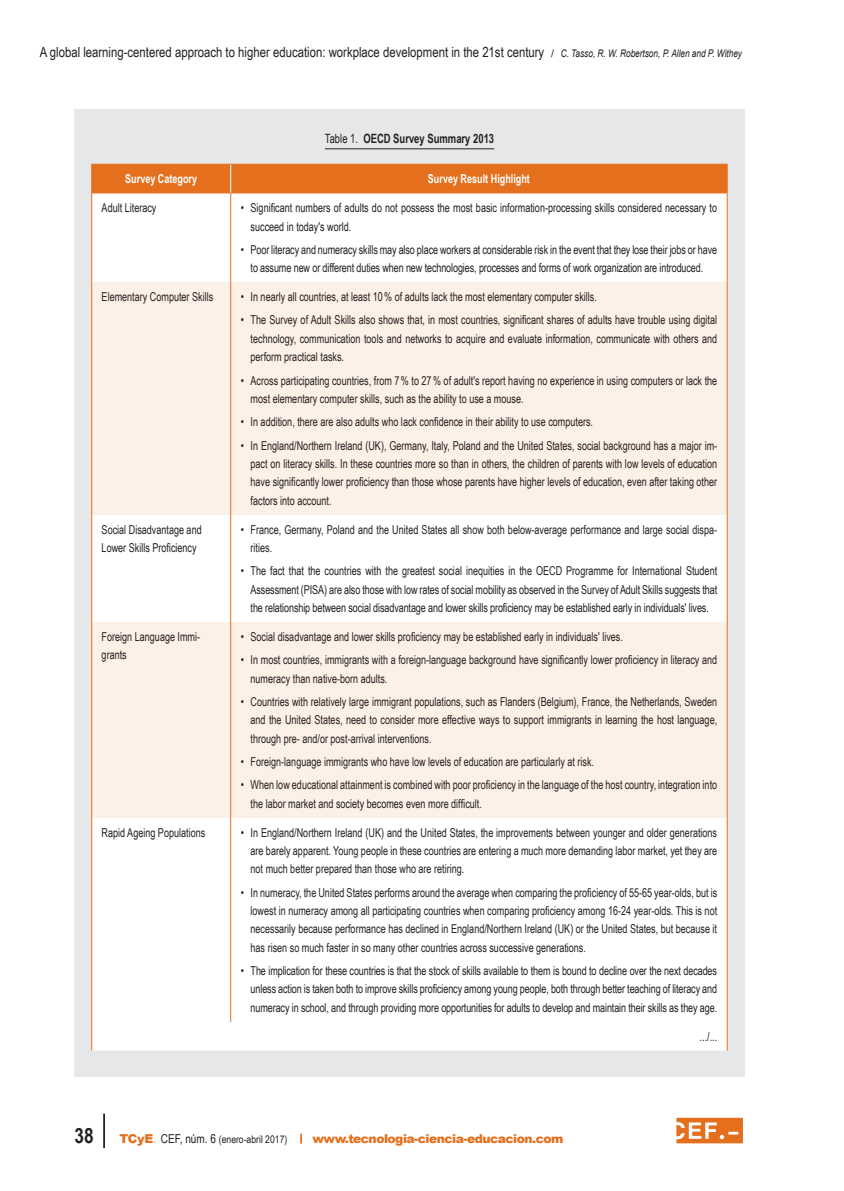
<style>
.page{position:relative;width:844px;height:1191px;background:#fff}
.page>*{position:absolute;margin:0;border:0;box-sizing:border-box;transform-origin:0 0}
.t1{font:14px "Arial Narrow";color:#231f20}
.texto_general{font:700 12.78px "Arial Narrow";color:#231f20;scale:.9 1}
.texto_general-2{font:12.25px/18.4px "Arial Narrow";color:#231f20;scale:.9 1}
.t2{font:900 12.25px "Arial";letter-spacing:-.04em;color:#e4701e}
.texto_general-3{font:700 12.25px "Arial Narrow";color:#fff;scale:.9 1}
.t3{font:10.5px "Arial Narrow";color:#231f20}
.s1{font-family:"Arial";font-size:10.5px}
.s2{font-family:"Arial";font-style:italic;font-size:10.5px}
.s3{font-weight:400}
.s4{font-weight:700;font-size:21px}
.s5{font-family:"Arial";font-weight:900;font-size:12.25px;color:#e4701e}
.s6{font-size:12.25px;color:#e4701e}
.s7{font-size:12.25px}
</style>
<div class="page">
<hr style="left:103px;top:1113px;width:2px;height:35px;background:#231f20">
<svg style="left:300px;top:1133px;width:2px;height:10px"></svg>
<svg style="left:676px;top:1117px;width:66px;height:26px;background:#ea9051"></svg>
<div style="left:74px;top:109px;width:670px;height:967px;background:#e6e7e9"></div>
<hr style="left:325px;top:148px;width:169px;height:1px;background:#231f20">
<div style="left:92px;top:193px;width:634px;height:857px;background:#fff"></div>
<svg style="left:92px;top:282px;width:634px;height:535px;background:#fdf3eb"></svg>
<hr style="left:91px;top:193px;width:1px;height:89px;background:#e4701e">
<hr style="left:230px;top:193px;width:1px;height:89px;background:#e4701e">
<hr style="left:726px;top:193px;width:1px;height:89px;background:#e4701e">
<hr style="left:91px;top:282px;width:1px;height:233px;background:#e4701e">
<hr style="left:230px;top:282px;width:1px;height:233px;background:#e4701e">
<hr style="left:726px;top:282px;width:1px;height:233px;background:#e4701e">
<hr style="left:91px;top:515px;width:1px;height:107px;background:#e4701e">
<hr style="left:230px;top:515px;width:1px;height:107px;background:#e4701e">
<hr style="left:726px;top:515px;width:1px;height:107px;background:#e4701e">
<hr style="left:91px;top:622px;width:1px;height:195px;background:#e4701e">
<hr style="left:230px;top:622px;width:1px;height:195px;background:#e4701e">
<hr style="left:726px;top:622px;width:1px;height:195px;background:#e4701e">
<hr style="left:91px;top:817px;width:1px;height:204px;background:#e4701e">
<hr style="left:230px;top:817px;width:1px;height:204px;background:#e4701e">
<hr style="left:726px;top:817px;width:1px;height:204px;background:#e4701e">
<svg style="left:91px;top:1021px;width:1px;height:29px"></svg>
<svg style="left:726px;top:1021px;width:1px;height:29px"></svg>
<div style="left:91px;top:164px;width:636px;height:29px;background:#e4701e"></div>
<p class="t1" style="left:40px;top:42px;width:703px">A global learning-centered approach to higher education: workplace development in the 21st century <span class="s1">/</span> <span class="s2">C. Tasso, R. W. Robertson, P. Allen and P. Withey</span></p>
<p class="texto_general" style="left:325px;top:128px;width:189px"><span class="s3">Table 1.</span> OECD Survey Summary 2013</p>
<p class="texto_general-3" style="left:125px;top:169px;width:81px">Survey Category</p>
<p class="texto_general-3" style="left:428px;top:169px;width:115px">Survey Result Highlight</p>
<p class="texto_general-2" style="left:102px;top:198px;width:62px">Adult Literacy</p>
<p class="texto_general-2" style="left:250px;top:198px;width:520px;text-indent:-10px">• Significant numbers of adults do not possess the most basic information-processing skills considered necessary to succeed in today's world.</p>
<p class="texto_general-2" style="left:240px;top:240px;width:530px;text-align:center">• Poor literacy and numeracy skills may also place workers at considerable risk in the event that they lose their jobs or have to assume new or different duties when new technologies, processes and forms of work organization are introduced.</p>
<p class="texto_general-2" style="left:102px;top:287px;width:125px">Elementary Computer Skills</p>
<p class="texto_general-2" style="left:240px;top:287px;width:397px">• In nearly all countries, at least 10% of adults lack the most elementary computer skills.</p>
<p class="texto_general-2" style="left:250px;top:310px;width:520px;text-align:justify;text-indent:-10px">• The Survey of Adult Skills also shows that, in most countries, significant shares of adults have trouble using digital technology, communication tools and networks to acquire and evaluate information, communicate with others and perform practical tasks.</p>
<p class="texto_general-2" style="left:250px;top:370px;width:520px;text-indent:-10px">• Across participating countries, from 7% to 27% of adult's report having no experience in using computers or lack the most elementary computer skills, such as the ability to use a mouse.</p>
<p class="texto_general-2" style="left:240px;top:412px;width:393px">• In addition, there are also adults who lack confidence in their ability to use computers.</p>
<p class="texto_general-2" style="left:250px;top:436px;width:520px;text-align:justify;text-indent:-10px">• In England/Northern Ireland (UK), Germany, Italy, Poland and the United States, social background has a major im&shy;pact on literacy skills. In these countries more so than in others, the children of parents with low levels of education have significantly lower proficiency than those whose parents have higher levels of education, even after taking other factors into account.</p>
<p class="texto_general-2" style="left:102px;top:519px;width:113px">Social Disadvantage and<br>Lower Skills Proficiency</p>
<p class="texto_general-2" style="left:250px;top:519px;width:520px;text-indent:-10px">• France, Germany, Poland and the United States all show both below-average performance and large social dispa&shy;rities.</p>
<p class="texto_general-2" style="left:250px;top:561px;width:520px;text-align:justify;text-indent:-10px">• The fact that the countries with the greatest social inequities in the OECD Programme for International Student Assessment (PISA) are also those with low rates of social mobility as observed in the Survey of Adult Skills suggests that the relationship between social disadvantage and lower skills proficiency may be established early in individuals' lives.</p>
<p class="texto_general-2" style="left:102px;top:627px;width:111px">Foreign Language Immi&shy;grants</p>
<p class="texto_general-2" style="left:240px;top:627px;width:426px">• Social disadvantage and lower skills proficiency may be established early in individuals' lives.</p>
<p class="texto_general-2" style="left:250px;top:650px;width:520px;text-indent:-10px">• In most countries, immigrants with a foreign-language background have significantly lower proficiency in literacy and numeracy than native-born adults.</p>
<p class="texto_general-2" style="left:250px;top:692px;width:520px;text-align:justify;text-indent:-10px">• Countries with relatively large immigrant populations, such as Flanders (Belgium), France, the Netherlands, Sweden and the United States, need to consider more effective ways to support immigrants in learning the host language, through pre- and/or post-arrival interventions.</p>
<p class="texto_general-2" style="left:240px;top:752px;width:394px">• Foreign-language immigrants who have low levels of education are particularly at risk.</p>
<p class="texto_general-2" style="left:250px;top:775px;width:520px;text-indent:-10px">• When low educational attainment is combined with poor proficiency in the language of the host country, integration into the labor market and society becomes even more difficult.</p>
<p class="texto_general-2" style="left:102px;top:822px;width:117px">Rapid Ageing Populations</p>
<p class="texto_general-2" style="left:250px;top:822px;width:520px;text-align:justify;text-indent:-10px">• In England/Northern Ireland (UK) and the United States, the improvements between younger and older generations are barely apparent. Young people in these countries are entering a much more demanding labor market, yet they are not much better prepared than those who are retiring.</p>
<p class="texto_general-2" style="left:250px;top:882px;width:520px;text-align:justify;text-indent:-10px">• In numeracy, the United States performs around the average when comparing the proficiency of 55-65 year-olds, but is lowest in numeracy among all participating countries when comparing proficiency among 16-24 year-olds. This is not necessarily because performance has declined in England/Northern Ireland (UK) or the United States, but because it has risen so much faster in so many other countries across successive generations.</p>
<p class="texto_general-2" style="left:250px;top:961px;width:520px;text-align:justify;text-indent:-10px">• The implication for these countries is that the stock of skills available to them is bound to decline over the next decades unless action is taken both to improve skills proficiency among young people, both through better teaching of literacy and numeracy in school, and through providing more opportunities for adults to develop and maintain their skills as they age.</p>
<p class="texto_general-2" style="left:699px;top:1026px;width:21px">.../...</p>
<p class="t3" style="left:74px;top:1131px;width:214px"><span class="s4">38</span> <span class="s5">TCyE</span><span class="s6">.</span> <span class="s7">CEF, núm. 6</span> (enero-abril 2017)</p>
<p class="t2" style="left:312px;top:1129px;width:252px">www.tecnologia-ciencia-educacion.com</p>
</div>
